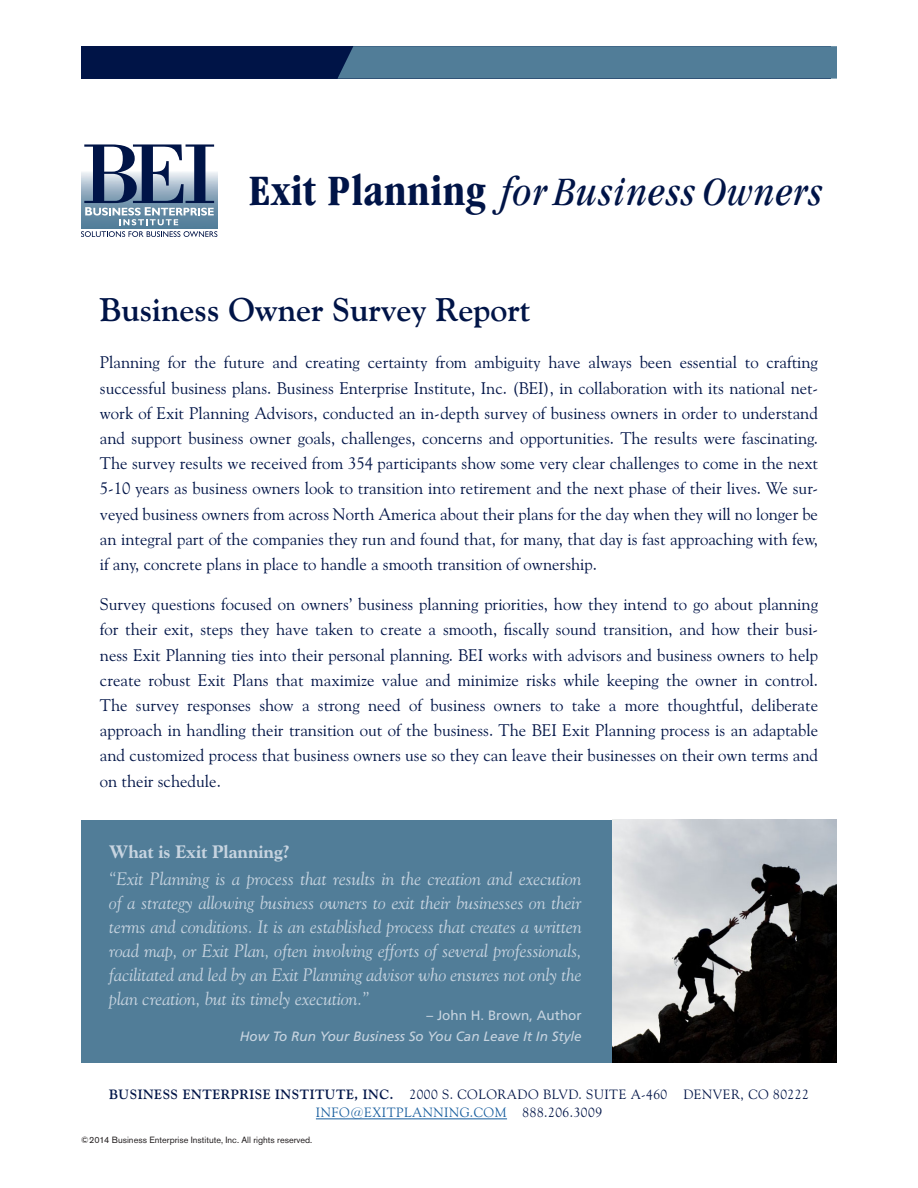
<style>
.page{position:relative;width:918px;height:1188px;background:#fff}
.page>*{position:absolute;margin:0;border:0;box-sizing:border-box;transform-origin:0 0}
.t1{font:italic condensed 41.7px "Garamond";letter-spacing:.03em;color:#001447}
.t2{font:700 32.85px "Goudy Old Style BT";color:#001447}
.t3{font:italic 18px/24px "Goudy Old Style BT";color:#c7d4e0;text-align:justify}
.t4{font:800 18px "Goudy Old Style BT";color:#c7d4e0}
.t5{font:16.8px/25.2px "Goudy Old Style BT";color:#001447;text-align:justify}
.t6{font:13.5px "Goudy Old Style BT";letter-spacing:.04em;color:#001447}
.t7{font:italic 13.5px "Frutiger";color:#c7d4e0}
.t8{font:13.5px "Goudy Old Style BT";letter-spacing:.04em;color:#175d9e}
.t9{font:13.5px "Frutiger";color:#c7d4e0}
.t10{font:9px "Akzidenz Grotesk BE";color:#231f20}
.s1{font-family:"Garamond IT Cby BT";font-weight:700;font-style:normal;font-size:45px}
.s2{font-weight:700}
.s3{color:#001447}
</style>
<div class="page">
<img style="left:81px;top:172px;width:136px;height:57px">
<svg style="left:84px;top:144px;width:130px;height:81px"></svg>
<svg style="left:81px;top:231px;width:136px;height:6px"></svg>
<div style="left:81px;top:820px;width:756px;height:243px;background:#517d98"></div>
<div style="left:81px;top:46px;width:750px;height:33px;background:#001447"></div>
<svg style="left:338px;top:46px;width:499px;height:33px;background:#4e7995"></svg>
<img style="left:612px;top:820px;width:225px;height:243px">
<hr style="left:316px;top:1119px;width:191px;height:1px;background:#175d9e">
<p class="t1" style="left:249px;top:168px;width:575px"><span class="s1">Exit Planning</span> for Business Owners</p>
<p class="t2" style="left:100px;top:289px;width:432px">Business Owner Survey Report</p>
<p class="t5" style="left:100px;top:350px;width:720px">Planning for the future and creating certainty from ambiguity have always been essential to crafting successful business plans. Business Enterprise Institute, Inc. (BEI), in collaboration with its national net&shy;work of Exit Planning Advisors, conducted an in-depth survey of business owners in order to understand and support business owner goals, challenges, concerns and opportunities. The results were fascinating.<br>The survey results we received from 354 participants show some very clear challenges to come in the next 5-10 years as business owners look to transition into retirement and the next phase of their lives. We sur&shy;veyed business owners from across North America about their plans for the day when they will no longer be an integral part of the companies they run and found that, for many, that day is fast approaching with few, if any, concrete plans in place to handle a smooth transition of ownership.</p>
<p class="t5" style="left:100px;top:591px;width:720px">Survey questions focused on owners’ business planning priorities, how they intend to go about planning for their exit, steps they have taken to create a smooth, fiscally sound transition, and how their busi&shy;ness Exit Planning ties into their personal planning. BEI works with advisors and business owners to help create robust Exit Plans that maximize value and minimize risks while keeping the owner in control.<br>The survey responses show a strong need of business owners to take a more thoughtful, deliberate approach in handling their transition out of the business. The BEI Exit Planning process is an adaptable and customized process that business owners use so they can leave their businesses on their own terms and on their schedule.</p>
<p class="t4" style="left:109px;top:840px;width:182px">What is Exit Planning?</p>
<p class="t3" style="left:109px;top:866px;width:474px">“Exit Planning is a process that results in the creation and execution of a strategy allowing business owners to exit their businesses on their terms and conditions. It is an established process that creates a written road map, or Exit Plan, often involving efforts of several professionals, facilitated and led by an Exit Planning advisor who ensures not only the plan creation, but its timely execution.”</p>
<p class="t9" style="left:427px;top:1007px;width:157px">– John H. Brown, Author</p>
<p class="t7" style="left:240px;top:1028px;width:344px">How To Run Your Business So You Can Leave It In Style</p>
<p class="t6" style="left:109px;top:1086px;width:701px"><span class="s2">BUSINESS ENTERPRISE INSTITUTE, INC.</span> 2000 S. COLORADO BLVD. SUITE A-460 DENVER, CO 80222</p>
<p class="t8" style="left:316px;top:1104px;width:288px">INFO@EXITPLANNING.COM <span class="s3">888.206.3009</span></p>
<p class="t10" style="left:81px;top:1135px;width:233px">©2014 Business Enterprise Institute, Inc. All rights reserved.</p>
</div>
